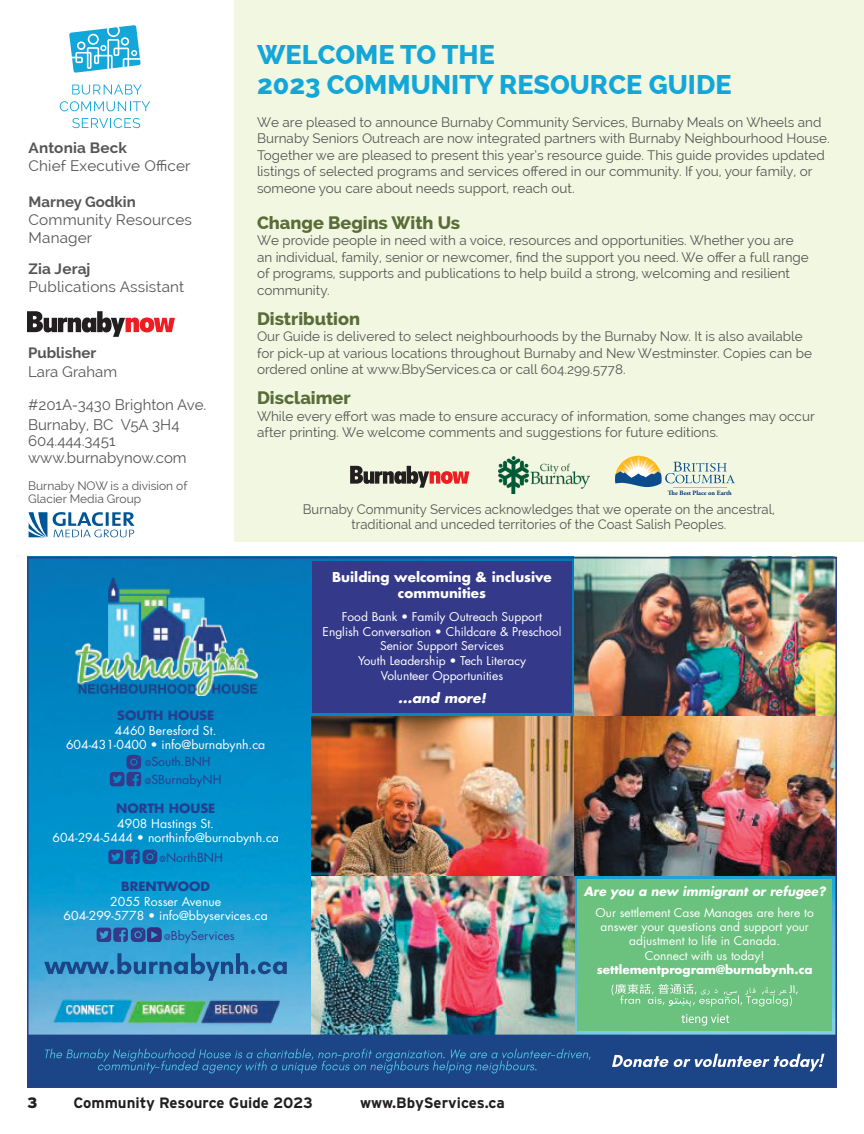
<style>
.page{position:relative;width:864px;height:1134px;background:#fff}
.page>*{position:absolute;margin:0;border:0;box-sizing:border-box;transform-origin:0 0}
.t1{font:800 27px/30px "Raleway";color:#13a6d9}
.t2{font:800 18px "Raleway";color:#586d37}
.t3{font:15px/18px "Raleway";letter-spacing:.005em;color:#575656}
.t4{font:700 15px "Interstate";color:#231f20}
.t5{font:900 15px "Interstate";color:#231f20}
.t6{font:13.5px/16.5px "Raleway";color:#575656}
.t7{font:700 13.35px/15.9px "Futura Std";color:#fff;text-align:center}
.t8{font:italic 700 13.35px "Futura Std";color:#fff}
.t9{font:700 12.6px "Futura Std";color:#253f8e}
.t10{font:italic 700 12.6px "Futura Std";color:#fff}
.t11{font:12px/14.5px "Futura Std";color:#fff;text-align:center}
.t12{font:12px "Futura Std";color:#34398a}
.t13{font:12px/13.5px "Raleway";color:#575656}
.t14{font:11.85px/14.7px "Futura Std";color:#fff;text-align:center}
.t15{font:700 6.6px "Adobe Garamond Pro";color:#053474}
.s1{font-weight:700}
.s2{font-size:8.1px}
</style>
<div class="page">
<div style="left:234px;top:0;width:630px;height:542px;background:#f1f7e0"></div>
<svg style="left:69px;top:25px;width:72px;height:48px"></svg>
<svg style="left:72px;top:85px;width:70px;height:10px"></svg>
<svg style="left:60px;top:101px;width:90px;height:10px"></svg>
<svg style="left:72px;top:118px;width:68px;height:10px"></svg>
<svg style="left:27px;top:311px;width:148px;height:26px"></svg>
<svg style="left:29px;top:512px;width:106px;height:25px"></svg>
<img style="left:499px;top:456px;width:90px;height:38px">
<svg style="left:350px;top:466px;width:119px;height:22px"></svg>
<hr style="left:673px;top:487px;width:54px;height:1px;background:#fab716">
<svg style="left:615px;top:456px;width:120px;height:31px"></svg>
<img style="left:30px;top:560px;width:804px;height:402px">
<img style="left:312px;top:716px;width:263px;height:246px">
<img style="left:575px;top:560px;width:259px;height:315px">
<img style="left:76px;top:577px;width:181px;height:118px">
<img style="left:30px;top:962px;width:804px;height:123px">
<svg style="left:65px;top:953px;width:222px;height:28px;background:#3a8fc3"></svg>
<svg style="left:45px;top:1049px;width:546px;height:24px;background:#235795"></svg>
<svg style="left:612px;top:1054px;width:213px;height:17px"></svg>
<svg style="left:108px;top:850px;width:49px;height:14px"></svg>
<svg style="left:110px;top:755px;width:31px;height:31px"></svg>
<svg style="left:97px;top:928px;width:48px;height:14px"></svg>
<img style="left:147px;top:928px;width:15px;height:14px">
<div style="left:312px;top:562px;width:260px;height:151px;background:#34398a"></div>
<div style="left:577px;top:880px;width:255px;height:151px;background:#6bc17e"></div>
<svg style="left:612px;top:984px;width:186px;height:42px"></svg>
<p class="t3" style="left:29px;top:138px;width:164px"><span class="s1">Antonia Beck<br></span>Chief Executive Officer</p>
<p class="t3" style="left:29px;top:192px;width:165px"><span class="s1">Marney Godkin<br></span>Community Resources<br>Manager</p>
<p class="t3" style="left:29px;top:260px;width:157px"><span class="s1">Zia Jeraj<br></span>Publications Assistant</p>
<p class="t3" style="left:28px;top:343px;width:91px;line-height:19.5px"><span class="s1">Publisher<br></span>Lara Graham</p>
<p class="t3" style="left:28px;top:395px;width:180px;line-height:19.5px">#201A-3430 Brighton Ave.<br>Burnaby, BC V5A 3H4</p>
<p class="t3" style="left:28px;top:433px;width:160px;line-height:16.5px">604.444.3451 www.burnabynow.com</p>
<p class="t13" style="left:28px;top:479px;width:161px">Burnaby NOW is a division of<br>Glacier Media Group</p>
<p class="t1" style="left:257px;top:39px;width:476px">WELCOME TO THE<br>2023 COMMUNITY RESOURCE GUIDE</p>
<p class="t6" style="left:257px;top:114px;width:574px">We are pleased to announce Burnaby Community Services, Burnaby Meals on Wheels and Burnaby Seniors Outreach are now integrated partners with Burnaby Neighbourhood House.<br>Together we are pleased to present this year’s resource guide. This guide provides updated listings of selected programs and services offered in our community. If you, your family, or someone you care about needs support, reach out.</p>
<p class="t2" style="left:257px;top:212px;width:205px">Change Begins With Us</p>
<p class="t6" style="left:257px;top:232px;width:553px">We provide people in need with a voice, resources and opportunities. Whether you are an individual, family, senior or newcomer, find the support you need. We offer a full range of programs, supports and publications to help build a strong, welcoming and resilient community.</p>
<p class="t2" style="left:257px;top:308px;width:104px">Distribution</p>
<p class="t6" style="left:257px;top:328px;width:556px">Our Guide is delivered to select neighbourhoods by the Burnaby Now. It is also available for pick-up at various locations throughout Burnaby and New Westminster. Copies can be ordered online at www.BbyServices.ca or call 604.299.5778.</p>
<p class="t2" style="left:257px;top:387px;width:95px">Disclaimer</p>
<p class="t6" style="left:257px;top:408px;width:559px">While every effort was made to ensure accuracy of information, some changes may occur after printing. We welcome comments and suggestions for future editions.</p>
<p class="t15" style="left:668px;top:489px;width:65px">The Best Place on Earth</p>
<p class="t6" style="left:303px;top:501px;width:474px;line-height:15.8px;text-align:center">Burnaby Community Services acknowledges that we operate on the ancestral, traditional and unceded territories of the Coast Salish Peoples.</p>
<p class="t7" style="left:332px;top:569px;width:221px">Building welcoming &amp; inclusive communities</p>
<p class="t14" style="left:323px;top:609px;width:240px">Food Bank • Family Outreach Support English Conversation • Childcare &amp; Preschool Senior Support Services<br>Youth Leadership • Tech Literacy<br>Volunteer Opportunities</p>
<p class="t8" style="left:398px;top:689px;width:89px">...and more!</p>
<p class="t9" style="left:117px;top:707px;width:98px">SOUTH HOUSE</p>
<p class="t11" style="left:66px;top:723px;width:201px">4460 Beresford St.<br>604-431-0400 • info@burnabynh.ca</p>
<p class="t12" style="left:145px;top:772px;width:78px"><span class="s2">@</span>SBurnabyNH</p>
<p class="t12" style="left:145px;top:754px;width:67px"><span class="s2">@</span>South.BNH</p>
<p class="t9" style="left:116px;top:800px;width:101px">NORTH HOUSE</p>
<p class="t11" style="left:52px;top:816px;width:228px">4908 Hastings St.<br>604-294-5444 • northinfo@burnabynh.ca</p>
<p class="t12" style="left:160px;top:850px;width:65px"><span class="s2">@</span>NorthBNH</p>
<p class="t9" style="left:121px;top:878px;width:90px">BRENTWOOD</p>
<p class="t11" style="left:64px;top:894px;width:206px">2055 Rosser Avenue<br>604-299-5778 • info@bbyservices.ca</p>
<p class="t12" style="left:164px;top:928px;width:72px"><span class="s2">@</span>BbyServices</p>
<p class="t5" style="left:27px;top:1093px;width:12px">3</p>
<p class="t4" style="left:74px;top:1093px;width:241px">Community Resource Guide 2023</p>
<p class="t4" style="left:360px;top:1093px;width:146px">www.BbyServices.ca</p>
<p class="t10" style="left:584px;top:883px;width:243px">Are you a new immigrant or refugee?</p>
<p class="t14" style="left:596px;top:906px;width:220px;line-height:14.1px">Our settlement Case Manages are here to answer your questions and support your adjustment to life in Canada.<br>Connect with us today! <span class="s1">settlementprogram@burnabynh.ca</span></p>
</div>
